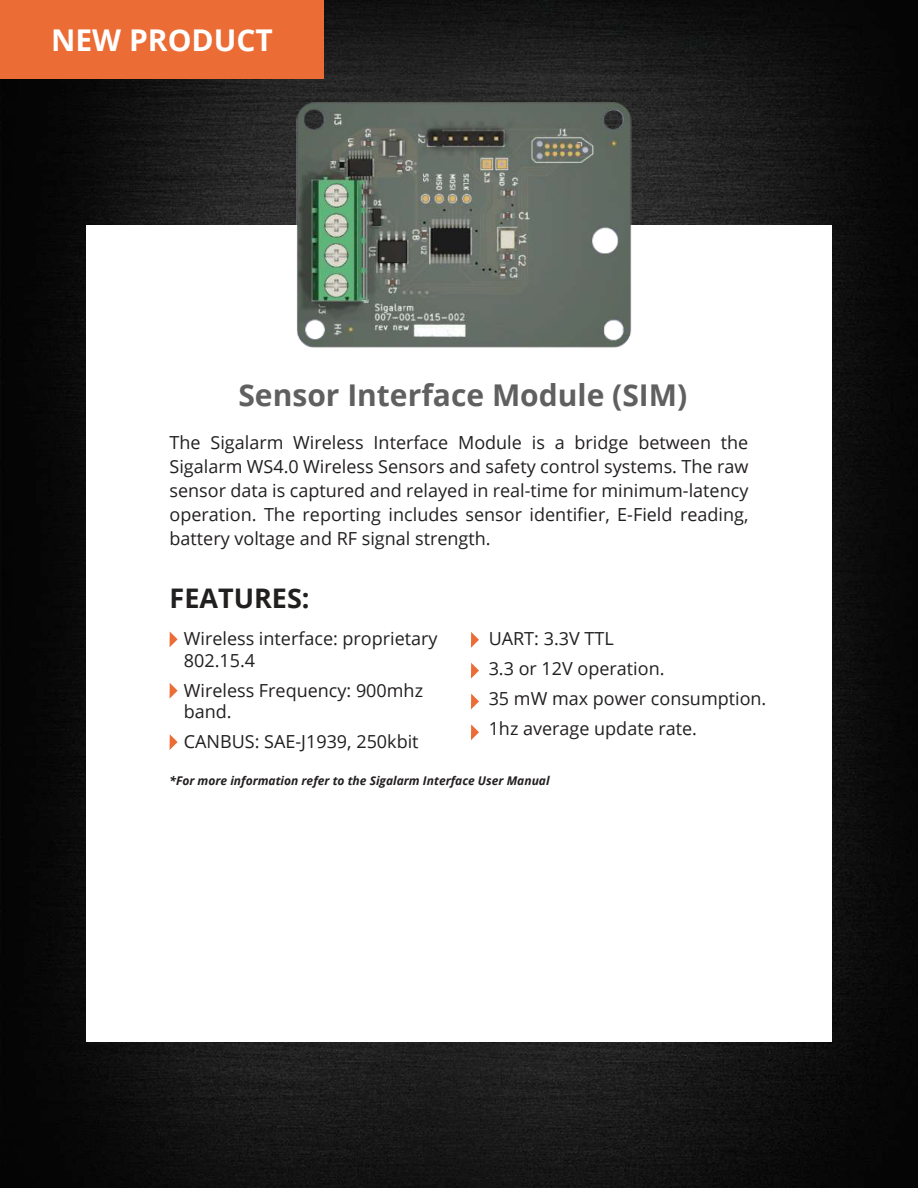
<style>
.page{position:relative;width:918px;height:1188px;background:#fff}
.page>*{position:absolute;margin:0;border:0;box-sizing:border-box;transform-origin:0 0}
.t1{font:700 30px "Open Sans";color:#606060}
.t2{font:700 30px "Open Sans";color:#fff}
.t3{font:700 27px "Open Sans";color:#221f1f}
.t4{font:18px/24px "Open Sans";color:#221f1f}
.t5{font:italic 700 12px "Open Sans";color:#221f1f}
</style>
<div class="page">
<img style="left:0;top:0;width:918px;height:1188px">
<div style="left:86px;top:225px;width:746px;height:817px;background:#fff"></div>
<svg style="left:170px;top:632px;width:8px;height:15px"></svg>
<svg style="left:170px;top:683px;width:8px;height:15px"></svg>
<svg style="left:170px;top:734px;width:8px;height:16px"></svg>
<svg style="left:471px;top:632px;width:8px;height:16px"></svg>
<svg style="left:471px;top:694px;width:8px;height:15px"></svg>
<svg style="left:471px;top:724px;width:8px;height:16px"></svg>
<svg style="left:471px;top:663px;width:8px;height:16px"></svg>
<img style="left:275px;top:93px;width:378px;height:255px">
<div style="left:0;top:0;width:324px;height:78px;background:#eb6c34"></div>
<h1 class="t2" style="left:51px;top:28px;width:223px">NEW PRODUCT</h1>
<h1 class="t1" style="left:238px;top:383px;width:450px">Sensor Interface Module (SIM)</h1>
<p class="t4" style="left:170px;top:430px;width:580px;text-align:justify">The Sigalarm Wireless Interface Module is a bridge between the Sigalarm WS4.0 Wireless Sensors and safety control systems. The raw sensor data is captured and relayed in real-time for minimum-latency operation. The reporting includes sensor identifier, E-Field reading, battery voltage and RF signal strength.</p>
<h2 class="t3" style="left:170px;top:587px;width:142px">FEATURES:</h2>
<p class="t4" style="left:184px;top:627px;width:255px;line-height:21.6px">Wireless interface: proprietary<br>802.15.4</p>
<p class="t4" style="left:184px;top:679px;width:241px;line-height:21.6px">Wireless Frequency: 900mhz band.</p>
<p class="t4" style="left:184px;top:729px;width:236px">CANBUS: SAE-J1939, 250kbit</p>
<p class="t4" style="left:489px;top:623px;width:279px;line-height:30px">UART: 3.3V TTL<br>3.3 or 12V operation.<br>35 mW max power consumption.<br>1hz average update rate.</p>
<p class="t5" style="left:170px;top:773px;width:382px">*For more information refer to the Sigalarm Interface User Manual</p>
</div>
